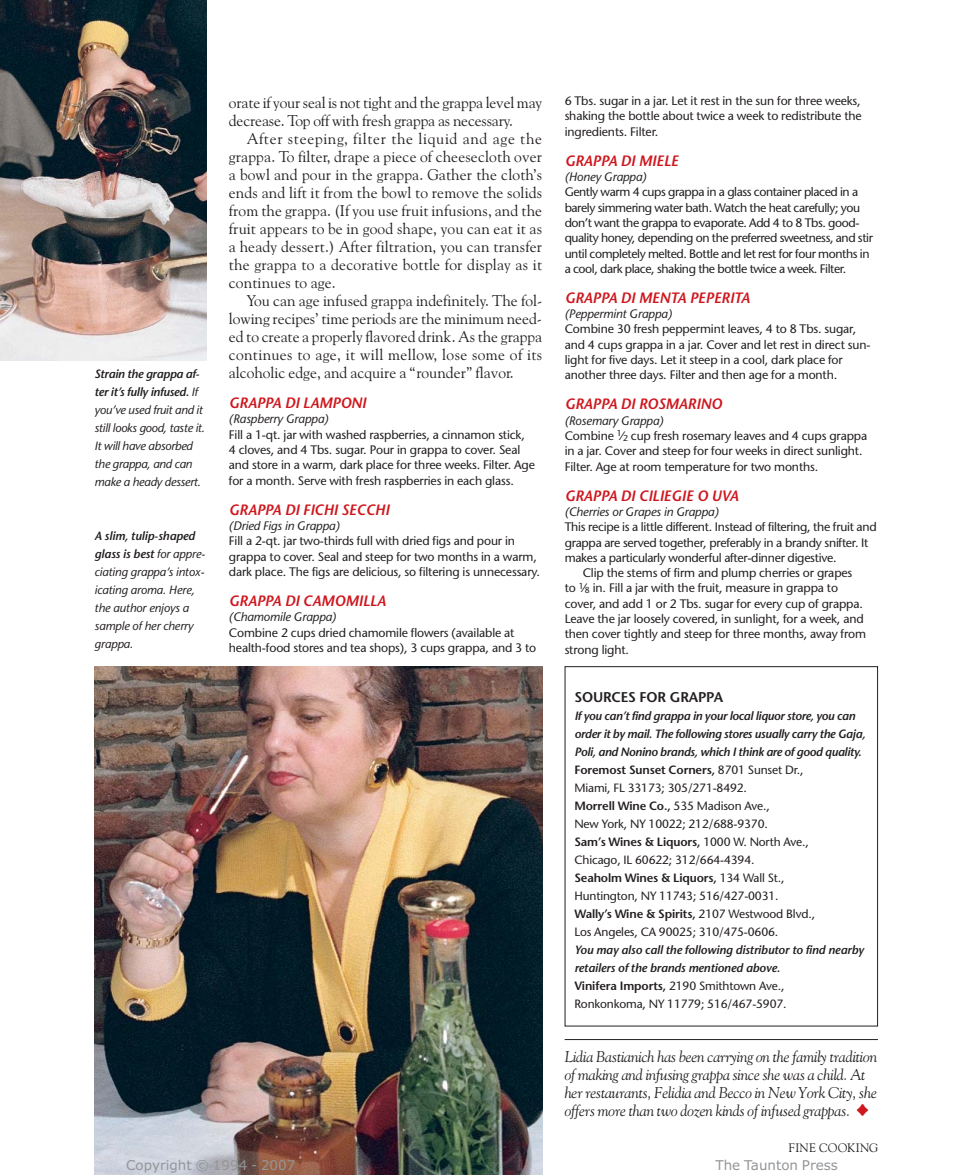
<style>
.page{position:relative;width:959px;height:1175px;background:#fff}
.page>*{position:absolute;margin:0;border:0;box-sizing:border-box;transform-origin:0 0}
.t1{font:15.6px/18px "Goudy Old Style BT";color:#231f20;text-align:justify}
.t2{font:italic 15.6px/18px "Goudy Old Style BT";letter-spacing:-.015em;color:#231f20}
.t3{font:italic 600 15px "Stone Sans";letter-spacing:-.01em;color:#ce171e}
.t4{font:600 14.1px "Stone Sans";letter-spacing:-.01em;color:#231f20}
.t5{font:13.5px "Verdana";color:#939598}
.t6{font:12.3px/15.3px "Stone Sans";letter-spacing:-.01em;color:#231f20}
.t7{font:12.3px/15.3px "Stone Sans";letter-spacing:-.035em;color:#231f20}
.t8{font:italic 12.3px "Stone Sans";letter-spacing:-.01em;color:#231f20}
.t9{font:12.3px "Goudy Old Style BT";letter-spacing:.025em;color:#231f20}
.t10{font:12px/18px "Stone Sans";letter-spacing:-.01em;color:#231f20}
.t11{font:italic 12px/18px "Stone Sans";letter-spacing:-.025em;color:#231f20}
.t12{font:italic 600 12px/18px "Stone Sans";letter-spacing:-.01em;color:#231f20}
.s1{font-weight:600}
.s2{font-style:italic}
.s3{font-size:8.55px}
.s4{font-weight:600;font-style:italic}
.s5{font-style:normal}
.s6{font-weight:400;font-style:normal}
.s7{font-family:"Magazine Font";font-style:normal;font-size:13.5px;color:#ce171e}
</style>
<div class="page">
<hr style="left:564px;top:1039px;width:314px;height:1px;background:#231f20">
<div style="left:564px;top:666px;width:314px;height:360px;border:1px solid #231f20"></div>
<img style="left:0;top:0;width:206px;height:360px">
<img style="left:95px;top:666px;width:447px;height:508px">
<p class="t11" style="left:94px;top:366px;width:112px"><span class="s1">Strain the grappa af&shy;ter it’s fully infused.</span> If you’ve used fruit and it still looks good, taste it.<br>It will have absorbed the grappa, and can make a heady dessert.</p>
<p class="t11" style="left:94px;top:528px;width:112px"><span class="s1">A slim, tulip-shaped glass is best</span> for appre&shy;ciating grappa’s intox&shy;icating aroma. Here, the author enjoys a sample of her cherry grappa.</p>
<p class="t1" style="left:229px;top:95px;width:315px">orate if your seal is not tight and the grappa level may decrease. Top off with fresh grappa as necessary.</p>
<p class="t1" style="left:229px;top:131px;width:315px;text-indent:18px">After steeping, filter the liquid and age the grappa. To filter, drape a piece of cheesecloth over a bowl and pour in the grappa. Gather the cloth’s ends and lift it from the bowl to remove the solids from the grappa. (If you use fruit infusions, and the fruit appears to be in good shape, you can eat it as a heady dessert.) After filtration, you can transfer the grappa to a decorative bottle for display as it continues to age.</p>
<p class="t1" style="left:229px;top:293px;width:315px;text-indent:18px">You can age infused grappa indefinitely. The fol&shy;lowing recipes’ time periods are the minimum need&shy;ed to create a properly flavored drink. As the grappa continues to age, it will mellow, lose some of its alcoholic edge, and acquire a “rounder” flavor.</p>
<p class="t3" style="left:229px;top:397px;width:139px">GRAPPA DI LAMPONI</p>
<p class="t8" style="left:229px;top:414px;width:101px">(Raspberry Grappa)</p>
<p class="t6" style="left:229px;top:428px;width:308px">Fill a 1-qt. jar with washed raspberries, a cinnamon stick,<br>4 cloves, and 4 Tbs. sugar. Pour in grappa to cover. Seal and store in a warm, dark place for three weeks. Filter. Age for a month. Serve with fresh raspberries in each glass.</p>
<p class="t3" style="left:229px;top:503px;width:162px">GRAPPA DI FICHI SECCHI</p>
<p class="t8" style="left:229px;top:521px;width:112px">(Dried Figs in Grappa)</p>
<p class="t6" style="left:229px;top:534px;width:313px">Fill a 2-qt. jar two-thirds full with dried figs and pour in grappa to cover. Seal and steep for two months in a warm, dark place. The figs are delicious, so filtering is unnecessary.</p>
<p class="t3" style="left:229px;top:595px;width:159px">GRAPPA DI CAMOMILLA</p>
<p class="t8" style="left:229px;top:612px;width:109px">(Chamomile Grappa)</p>
<p class="t6" style="left:229px;top:626px;width:309px">Combine 2 cups dried chamomile flowers (available at health-food stores and tea shops), 3 cups grappa, and 3 to</p>
<p class="t6" style="left:564px;top:94px;width:298px;text-align:justify">6 Tbs. sugar in a jar. Let it rest in the sun for three weeks, shaking the bottle about twice a week to redistribute the ingredients. Filter.</p>
<p class="t3" style="left:564px;top:155px;width:115px">GRAPPA DI MIELE</p>
<p class="t8" style="left:564px;top:172px;width:83px">(Honey Grappa)</p>
<p class="t7" style="left:564px;top:186px;width:310px">Gently warm 4 cups grappa in a glass container placed in a barely simmering water bath. Watch the heat carefully; you don’t want the grappa to evaporate. Add 4 to 8 Tbs. good&shy;quality honey, depending on the preferred sweetness, and stir until completely melted. Bottle and let rest for four months in a cool, dark place, shaking the bottle twice a week. Filter.</p>
<p class="t3" style="left:564px;top:292px;width:187px">GRAPPA DI MENTA PEPERITA</p>
<p class="t8" style="left:564px;top:309px;width:109px">(Peppermint Grappa)</p>
<p class="t6" style="left:564px;top:323px;width:307px">Combine 30 fresh peppermint leaves, 4 to 8 Tbs. sugar, and 4 cups grappa in a jar. Cover and let rest in direct sun&shy;light for five days. Let it steep in a cool, dark place for another three days. Filter and then age for a month.</p>
<p class="t3" style="left:564px;top:398px;width:159px">GRAPPA DI ROSMARINO</p>
<p class="t6" style="left:564px;top:414px;width:304px"><span class="s2">(Rosemary Grappa)<br></span>Combine <sup>1</sup>⁄<span class="s3">2</span> cup fresh rosemary leaves and 4 cups grappa in a jar. Cover and steep for four weeks in direct sunlight.<br>Filter. Age at room temperature for two months.</p>
<p class="t3" style="left:564px;top:489px;width:176px">GRAPPA DI CILIEGIE O UVA</p>
<p class="t8" style="left:564px;top:507px;width:155px">(Cherries or Grapes in Grappa)</p>
<p class="t6" style="left:564px;top:520px;width:313px">This recipe is a little different. Instead of filtering, the fruit and</p>
<p class="t6" style="left:564px;top:536px;width:305px">grappa are served together, preferably in a brandy snifter. It</p>
<p class="t6" style="left:564px;top:551px;width:273px">makes a particularly wonderful after-dinner digestive.</p>
<p class="t6" style="left:582px;top:566px;width:271px">Clip the stems of firm and plump cherries or grapes</p>
<p class="t6" style="left:564px;top:582px;width:275px">to <sup>1</sup>⁄<span class="s3">8</span> in. Fill a jar with the fruit, measure in grappa to</p>
<p class="t6" style="left:564px;top:597px;width:300px">cover, and add 1 or 2 Tbs. sugar for every cup of grappa.</p>
<p class="t6" style="left:564px;top:612px;width:300px">Leave the jar loosely covered, in sunlight, for a week, and</p>
<p class="t6" style="left:564px;top:628px;width:303px">then cover tightly and steep for three months, away from</p>
<p class="t6" style="left:564px;top:643px;width:66px">strong light.</p>
<p class="t4" style="left:574px;top:692px;width:150px">SOURCES FOR GRAPPA</p>
<p class="t10" style="left:574px;top:708px;width:292px"><span class="s4">If you can’t find grappa in your local liquor store, you can order it by mail. The following stores usually carry the Gaja, Poli, and Nonino brands, which I think are of good quality.<br></span><span class="s1">Foremost Sunset Corners,</span> 8701 Sunset Dr.,<br>Miami, FL 33173; 305/271-8492.<br><span class="s1">Morrell Wine Co.,</span> 535 Madison Ave.,<br>New York, NY 10022; 212/688-9370.<br><span class="s1">Sam’s Wines &amp; Liquors,</span> 1000 W. North Ave.,<br>Chicago, IL 60622; 312/664-4394.<br><span class="s1">Seaholm Wines &amp; Liquors,</span> 134 Wall St.,<br>Huntington, NY 11743; 516/427-0031.<br><span class="s1">Wally’s Wine &amp; Spirits,</span> 2107 Westwood Blvd.,<br>Los Angeles, CA 90025; 310/475-0606.</p>
<p class="t12" style="left:574px;top:942px;width:291px">You may also call the following distributor to find nearby retailers of the brands mentioned above.<br><span class="s5">Vinifera Imports,</span> <span class="s6">2190 Smithtown Ave.,<br>Ronkonkoma, NY 11779; 516/467-5907.</span></p>
<p class="t2" style="left:564px;top:1049px;width:314px">Lidia Bastianich has been carrying on the family tradition of making and infusing grappa since she was a child. At her restaurants, Felidia and Becco in New York City, she offers more than two dozen kinds of infused grappas. <span class="s7">•</span></p>
<p class="t9" style="left:788px;top:1142px;width:91px">FINE COOKING</p>
<p class="t5" style="left:126px;top:1160px;width:171px">Copyright © 1994 - 2007</p>
<p class="t5" style="left:715px;top:1160px;width:124px">The Taunton Press</p>
</div>
